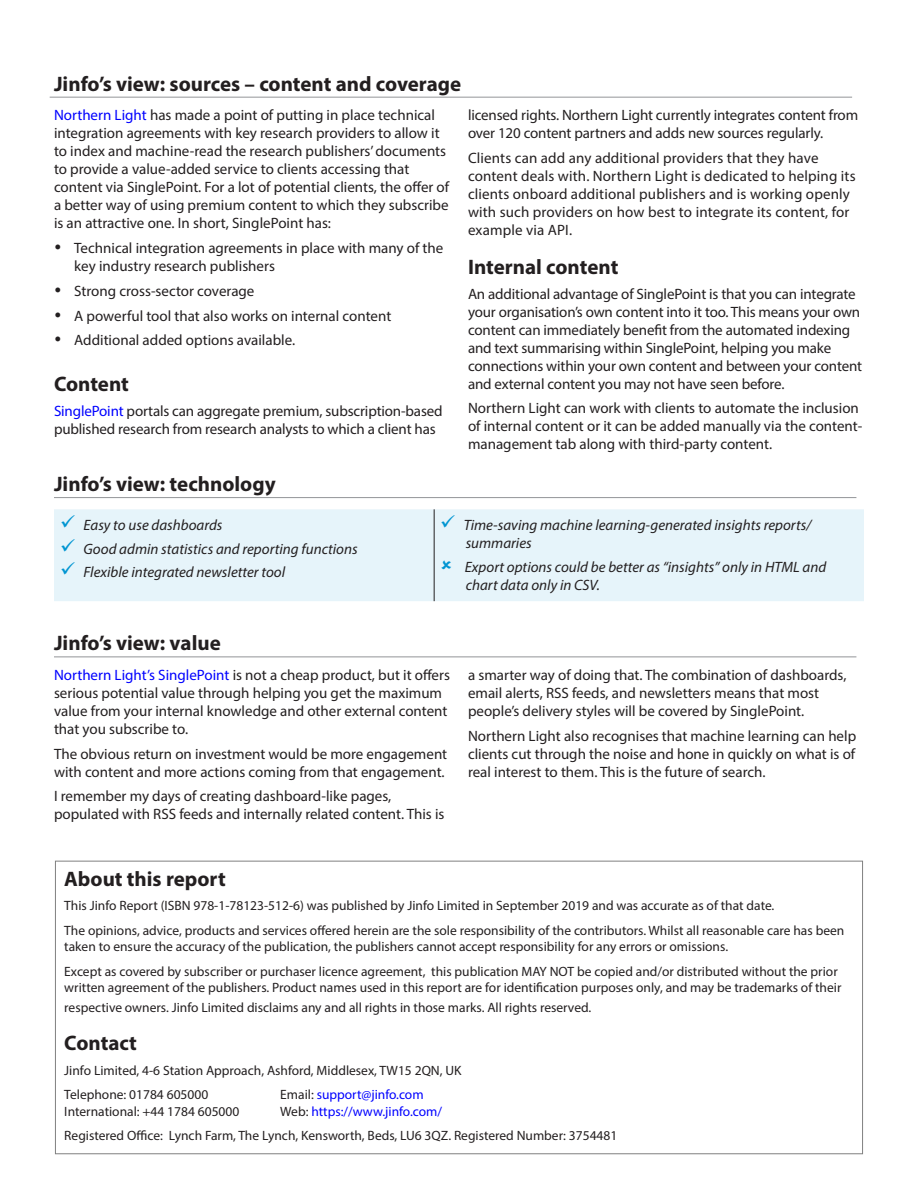
<style>
.page{position:relative;width:918px;height:1188px;background:#fff}
.page>*{position:absolute;margin:0;border:0;box-sizing:border-box;transform-origin:0 0}
.Text_Body{font:700 21px "Myriad Pro";color:#231f20}
.Default{font:700 21px "Myriad Pro";color:#231f20}
.Text_Body-2{font:15px/18px "Myriad Pro";color:#231f20}
.t1{font:italic 15px/18px "Myriad Pro";color:#231f20}
.Default-2{font:13.5px/16.2px "Myriad Pro";color:#231f20}
.Default-3{font:13.5px "Myriad Pro";color:#00f}
.s1{color:#00f}
.s2{color:#0095d2}
.s3{color:#231f20}
</style>
<div class="page">
<div style="left:54px;top:509px;width:810px;height:92px;background:#e6f4fa"></div>
<hr style="left:434px;top:509px;width:1px;height:92px;background:#231f20">
<hr style="left:54px;top:657px;width:802px;height:1px;background:#939598">
<hr style="left:54px;top:497px;width:802px;height:1px;background:#939598">
<hr style="left:50px;top:97px;width:802px;height:1px;background:#939598">
<svg style="left:442px;top:560px;width:9px;height:9px"></svg>
<p class="Text_Body" style="left:54px;top:71px;width:409px">Jinfo’s view: sources – content and coverage</p>
<p class="Text_Body-2" style="left:54px;top:106px;width:397px"><span class="s1">Northern Light</span> has made a point of putting in place technical integration agreements with key research providers to allow it to index and machine-read the research publishers’ documents to provide a value-added service to clients accessing that content via SinglePoint. For a lot of potential clients, the offer of a better way of using premium content to which they subscribe is an attractive one. In short, SinglePoint has:</p>
<p class="Text_Body-2" style="left:74px;top:239px;width:371px">Technical integration agreements in place with many of the key industry research publishers</p>
<p class="Text_Body-2" style="left:74px;top:282px;width:182px">Strong cross-sector coverage</p>
<p class="Text_Body-2" style="left:74px;top:306px;width:319px">A powerful tool that also works on internal content</p>
<p class="Text_Body-2" style="left:74px;top:331px;width:222px">Additional added options available.</p>
<p class="Text_Body" style="left:54px;top:370px;width:76px">Content</p>
<p class="Text_Body-2" style="left:54px;top:401px;width:390px"><span class="s1">SinglePoint</span> portals can aggregate premium, subscription-based published research from research analysts to which a client has</p>
<p class="Text_Body-2" style="left:468px;top:106px;width:392px">licensed rights. Northern Light currently integrates content from over 120 content partners and adds new sources regularly.</p>
<p class="Text_Body-2" style="left:468px;top:149px;width:389px">Clients can add any additional providers that they have content deals with. Northern Light is dedicated to helping its clients onboard additional publishers and is working openly with such providers on how best to integrate its content, for example via API.</p>
<p class="Text_Body" style="left:468px;top:253px;width:152px">Internal content</p>
<p class="Text_Body-2" style="left:468px;top:284px;width:396px">An additional advantage of SinglePoint is that you can integrate your organisation’s own content into it too. This means your own content can immediately benefit from the automated indexing and text summarising within SinglePoint, helping you make connections within your own content and between your content and external content you may not have seen before.</p>
<p class="Text_Body-2" style="left:468px;top:399px;width:396px">Northern Light can work with clients to automate the inclusion of internal content or it can be added manually via the content&shy;management tab along with third-party content.</p>
<p class="Text_Body" style="left:54px;top:470px;width:223px">Jinfo’s view: technology</p>
<p class="t1" style="left:60px;top:516px;width:164px"><span class="s2">✓</span> Easy to use dashboards</p>
<p class="t1" style="left:60px;top:540px;width:299px"><span class="s2">✓</span> Good admin statistics and reporting functions</p>
<p class="t1" style="left:60px;top:563px;width:227px"><span class="s2">✓</span> Flexible integrated newsletter tool</p>
<p class="Text_Body" style="left:54px;top:629px;width:168px">Jinfo’s view: value</p>
<p class="t1" style="left:466px;top:516px;width:347px;text-indent:-26px"><span class="s2">✓</span> Time-saving machine learning-generated insights reports/ summaries</p>
<p class="t1" style="left:465px;top:558px;width:363px">Export options could be better as “insights” only in HTML and chart data only in CSV.</p>
<p class="Text_Body-2" style="left:54px;top:666px;width:397px"><span class="s1">Northern Light’s SinglePoint</span> is not a cheap product, but it offers serious potential value through helping you get the maximum value from your internal knowledge and other external content that you subscribe to.</p>
<p class="Text_Body-2" style="left:54px;top:744px;width:395px">The obvious return on investment would be more engagement with content and more actions coming from that engagement.</p>
<p class="Text_Body-2" style="left:54px;top:787px;width:392px">I remember my days of creating dashboard-like pages, populated with RSS feeds and internally related content. This is</p>
<p class="Text_Body-2" style="left:468px;top:666px;width:380px">a smarter way of doing that. The combination of dashboards, email alerts, RSS feeds, and newsletters means that most people’s delivery styles will be covered by SinglePoint.</p>
<p class="Text_Body-2" style="left:468px;top:726px;width:390px;text-align:justify">Northern Light also recognises that machine learning can help clients cut through the noise and hone in quickly on what is of real interest to them. This is the future of search.</p>
<p class="Text_Body" style="left:64px;top:865px;width:163px">About this report</p>
<p class="Default-2" style="left:64px;top:898px;width:712px">This Jinfo Report (ISBN 978-1-78123-512-6) was published by Jinfo Limited in September 2019 and was accurate as of that date.</p>
<p class="Default-2" style="left:64px;top:922px;width:782px">The opinions, advice, products and services offered herein are the sole responsibility of the contributors. Whilst all reasonable care has been taken to ensure the accuracy of the publication, the publishers cannot accept responsibility for any errors or omissions.</p>
<p class="Default-2" style="left:64px;top:963px;width:779px">Except as covered by subscriber or purchaser licence agreement, this publication MAY NOT be copied and/or distributed without the prior written agreement of the publishers. Product names used in this report are for identification purposes only, and may be trademarks of their</p>
<p class="Default-2" style="left:64px;top:999px;width:529px">respective owners. Jinfo Limited disclaims any and all rights in those marks. All rights reserved.</p>
<p class="Default" style="left:64px;top:1029px;width:74px">Contact</p>
<p class="Default-2" style="left:64px;top:1062px;width:399px">Jinfo Limited, 4-6 Station Approach, Ashford, Middlesex, TW15 2QN, UK</p>
<p class="Default-2" style="left:64px;top:1087px;width:146px">Telephone: 01784 605000</p>
<p class="Default-3" style="left:280px;top:1087px;width:145px"><span class="s3">Email:</span> support@jinfo.com</p>
<p class="Default-2" style="left:64px;top:1103px;width:177px">International: +44 1784 605000</p>
<p class="Default-3" style="left:280px;top:1103px;width:163px"><span class="s3">Web:</span> https://www.jinfo.com/</p>
<p class="Default-2" style="left:64px;top:1128px;width:555px">Registered Office: Lynch Farm, The Lynch, Kensworth, Beds, LU6 3QZ. Registered Number: 3754481</p>
</div>
